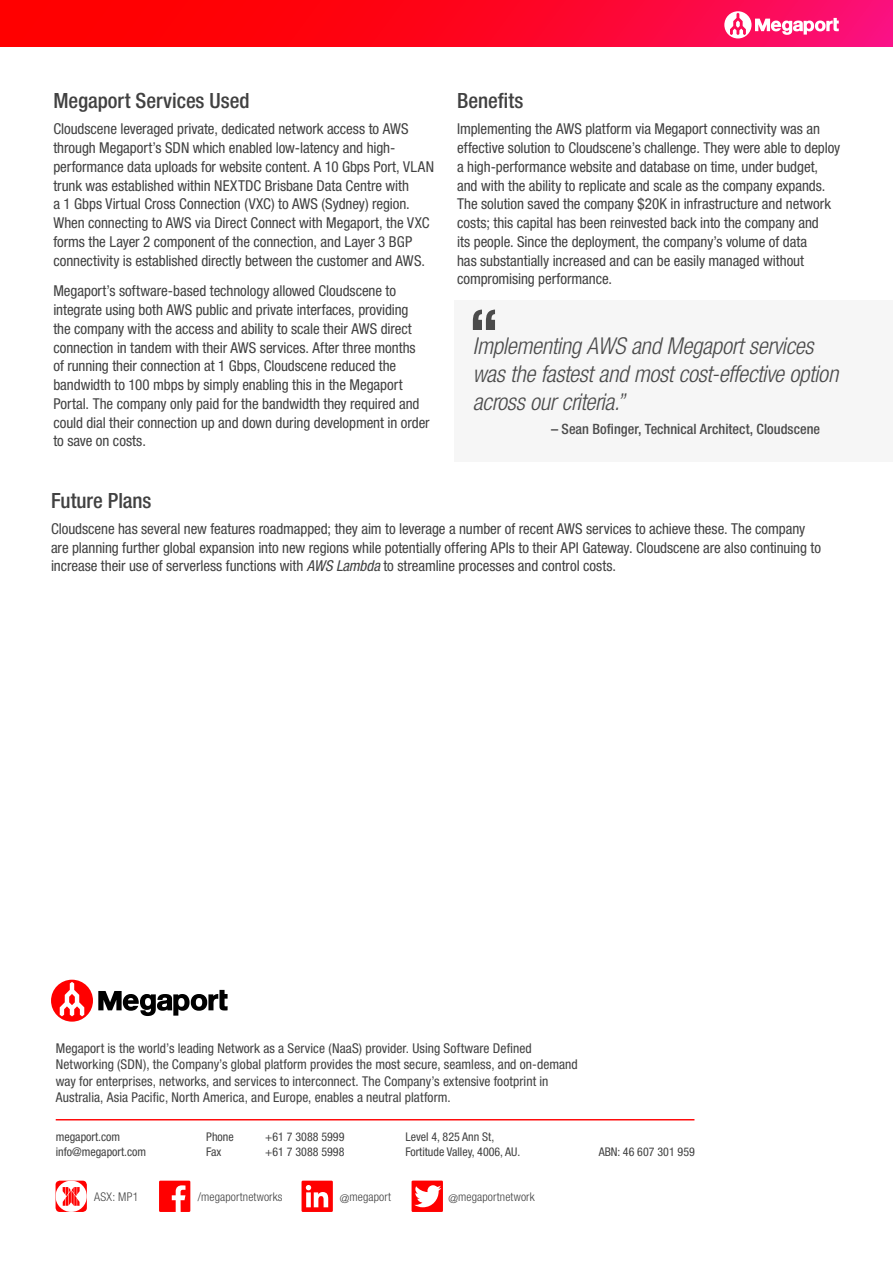
<style>
.page{position:relative;width:893px;height:1263px;background:#fff}
.page>*{position:absolute;margin:0;border:0;box-sizing:border-box;transform-origin:0 0}
.MP_Para_1{font:italic 300 condensed 23.25px/27.9px "Helvetica Neue LT Pro";letter-spacing:-.01em;color:#4b4b4b}
.MP_Para_1-2{font:500 condensed 21px "Helvetica Neue LT Pro";color:#414141}
.MP_Para_2{font:condensed 15px/18.8px "Helvetica Neue LT Pro";letter-spacing:-.005em;color:#414141}
.MP_Para_1-3{font:500 condensed 14.25px "Helvetica Neue LT Pro";color:#4b4b4b}
.TABLE_BODY_HELV_C{font:condensed 13.5px/16.2px "Helvetica Neue LT Pro";letter-spacing:.005em;color:#414141}
.t1{font:condensed 12px "Helvetica Neue LT Pro";color:#414141}
.TABLE_BODY_HELV_C-2{font:300 condensed 12px "Helvetica Neue LT Pro";letter-spacing:.01em;color:#414141}
.s1{font-style:italic}
</style>
<div class="page">
<svg style="left:0;top:0;width:893px;height:47px"></svg>
<svg style="left:724px;top:11px;width:115px;height:27px"></svg>
<div style="left:454px;top:301px;width:439px;height:161px;background:#f6f6f6"></div>
<svg style="left:473px;top:310px;width:22px;height:20px"></svg>
<svg style="left:159px;top:1181px;width:31px;height:31px"></svg>
<svg style="left:412px;top:1180px;width:31px;height:32px"></svg>
<svg style="left:302px;top:1181px;width:31px;height:31px"></svg>
<svg style="left:56px;top:1181px;width:31px;height:31px"></svg>
<hr style="left:56px;top:1119px;width:638px;height:1px;background:#f00">
<svg style="left:51px;top:980px;width:177px;height:42px"></svg>
<p class="MP_Para_1-2" style="left:53px;top:88px;width:198px">Megaport Services Used</p>
<p class="MP_Para_2" style="left:53px;top:120px;width:382px">Cloudscene leveraged private, dedicated network access to AWS through Megaport’s SDN which enabled low-latency and high&shy;performance data uploads for website content. A 10 Gbps Port, VLAN trunk was established within NEXTDC Brisbane Data Centre with<br>a 1 Gbps Virtual Cross Connection (VXC) to AWS (Sydney) region.<br>When connecting to AWS via Direct Connect with Megaport, the VXC forms the Layer 2 component of the connection, and Layer 3 BGP connectivity is established directly between the customer and AWS.</p>
<p class="MP_Para_2" style="left:53px;top:282px;width:378px">Megaport’s software-based technology allowed Cloudscene to integrate using both AWS public and private interfaces, providing the company with the access and ability to scale their AWS direct connection in tandem with their AWS services. After three months of running their connection at 1 Gbps, Cloudscene reduced the bandwidth to 100 mbps by simply enabling this in the Megaport Portal. The company only paid for the bandwidth they required and could dial their connection up and down during development in order to save on costs.</p>
<p class="MP_Para_1-2" style="left:457px;top:88px;width:68px">Benefits</p>
<p class="MP_Para_2" style="left:457px;top:120px;width:385px">Implementing the AWS platform via Megaport connectivity was an effective solution to Cloudscene’s challenge. They were able to deploy a high-performance website and database on time, under budget, and with the ability to replicate and scale as the company expands.<br>The solution saved the company $20K in infrastructure and network costs; this capital has been reinvested back into the company and<br>its people. Since the deployment, the company’s volume of data<br>has substantially increased and can be easily managed without compromising performance.</p>
<p class="MP_Para_1" style="left:473px;top:333px;width:367px">Implementing AWS and Megaport services was the fastest and most cost-effective option across our criteria.”</p>
<p class="MP_Para_1-3" style="left:551px;top:421px;width:270px">– Sean Bofinger, Technical Architect, Cloudscene</p>
<p class="MP_Para_1-2" style="left:51px;top:487px;width:102px">Future Plans</p>
<p class="MP_Para_2" style="left:51px;top:519px;width:771px">Cloudscene has several new features roadmapped; they aim to leverage a number of recent AWS services to achieve these. The company are planning further global expansion into new regions while potentially offering APIs to their API Gateway. Cloudscene are also continuing to increase their use of serverless functions with <span class="s1">AWS Lambda</span> to streamline processes and control costs.</p>
<p class="TABLE_BODY_HELV_C" style="left:56px;top:1040px;width:524px">Megaport is the world’s leading Network as a Service (NaaS) provider. Using Software Defined Networking (SDN), the Company’s global platform provides the most secure, seamless, and on-demand way for enterprises, networks, and services to interconnect. The Company’s extensive footprint in Australia, Asia Pacific, North America, and Europe, enables a neutral platform.</p>
<p class="t1" style="left:56px;top:1130px;width:66px">megaport.com</p>
<p class="t1" style="left:206px;top:1130px;width:29px">Phone</p>
<p class="t1" style="left:265px;top:1130px;width:81px">+61 7 3088 5999</p>
<p class="t1" style="left:405px;top:1130px;width:90px">Level 4, 825 Ann St,</p>
<p class="t1" style="left:56px;top:1144px;width:92px">info@megaport.com</p>
<p class="t1" style="left:206px;top:1144px;width:17px">Fax</p>
<p class="t1" style="left:265px;top:1144px;width:81px">+61 7 3088 5998</p>
<p class="t1" style="left:405px;top:1144px;width:116px">Fortitude Valley, 4006, AU.</p>
<p class="t1" style="left:599px;top:1144px;width:98px">ABN: 46 607 301 959</p>
<p class="TABLE_BODY_HELV_C-2" style="left:94px;top:1190px;width:46px">ASX: MP1</p>
<p class="TABLE_BODY_HELV_C-2" style="left:198px;top:1190px;width:86px">/megaportnetworks</p>
<p class="TABLE_BODY_HELV_C-2" style="left:340px;top:1190px;width:53px">@megaport</p>
<p class="TABLE_BODY_HELV_C-2" style="left:448px;top:1190px;width:88px">@megaportnetwork</p>
</div>
